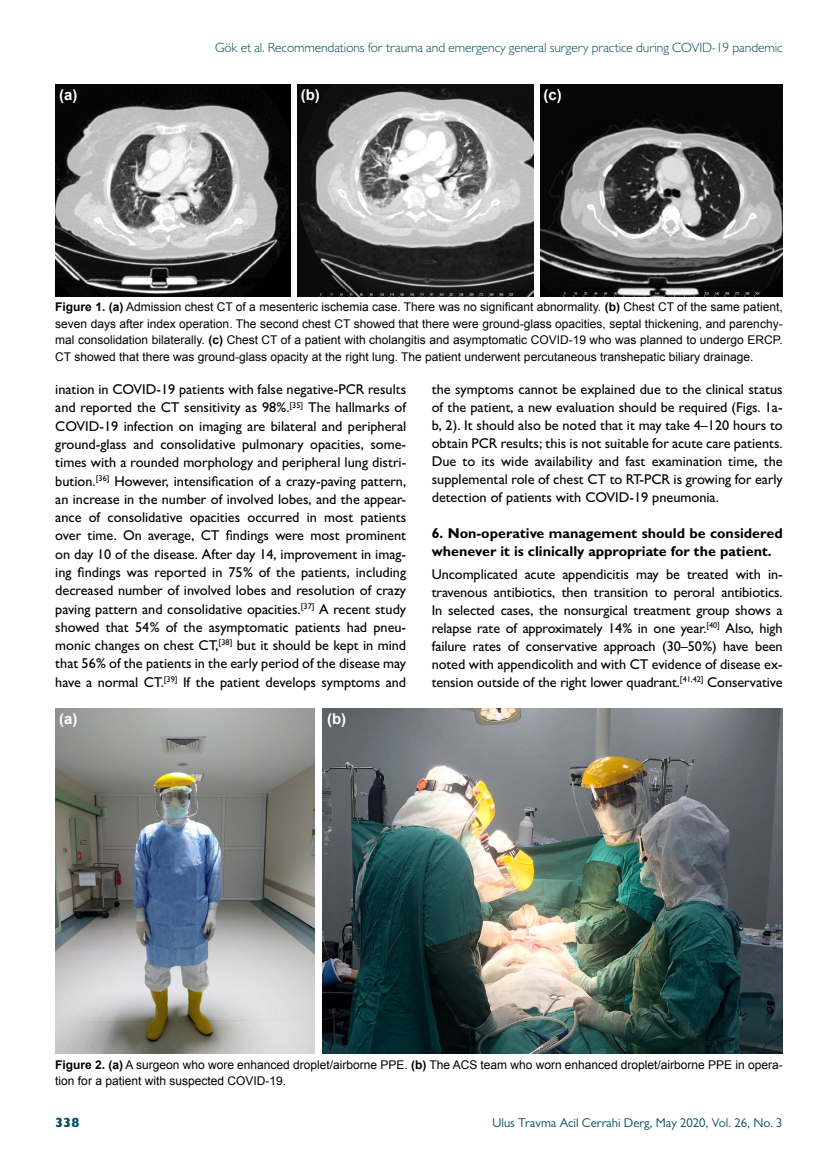
<style>
.page{position:relative;width:838px;height:1170px;background:#fff}
.page>*{position:absolute;margin:0;border:0;box-sizing:border-box;transform-origin:0 0}
.t1{font:700 15px "Arial";color:#fff}
.t2{font:500 14.25px/18.3px "Gill Sans MT Pro";color:#000;text-align:justify}
.t3{font:700 14.25px/18px "Gill Sans MT Pro";color:#000}
.t4{font:300 13.5px "Gill Sans MT Pro";letter-spacing:-.005em;color:#004f5a}
.t5{font:800 13.5px "Gill Sans MT Pro";color:#004f5a}
.t6{font:12.75px "Gill Sans MT Pro";color:#004f5a}
.t7{font:12px/16.5px "Arial";color:#000;text-align:justify}
.s1{font-weight:700}
</style>
<div class="page">
<img style="left:55px;top:85px;width:235px;height:211px">
<img style="left:298px;top:85px;width:235px;height:211px">
<img style="left:540px;top:85px;width:242px;height:211px">
<img style="left:55px;top:708px;width:259px;height:345px">
<img style="left:323px;top:708px;width:459px;height:345px">
<p class="t4" style="left:215px;top:39px;width:569px">Gök et al. Recommendations for trauma and emergency general surgery practice during COVID-19 pandemic</p>
<p class="t1" style="left:59px;top:85px;width:20px">(a)</p>
<p class="t1" style="left:301px;top:85px;width:21px">(b)</p>
<p class="t1" style="left:543px;top:85px;width:20px">(c)</p>
<p class="t7" style="left:55px;top:299px;width:729px"><span class="s1">Figure 1. (a)</span> Admission chest CT of a mesenteric ischemia case. There was no significant abnormality. <span class="s1">(b)</span> Chest CT of the same patient, seven days after index operation. The second chest CT showed that there were ground-glass opacities, septal thickening, and parenchy&shy;mal consolidation bilaterally. <span class="s1">(c)</span> Chest CT of a patient with cholangitis and asymptomatic COVID-19 who was planned to undergo ERCP.<br>CT showed that there was ground-glass opacity at the right lung. The patient underwent percutaneous transhepatic biliary drainage.</p>
<p class="t2" style="left:55px;top:380px;width:352px">ination in COVID-19 patients with false negative-PCR results and reported the CT sensitivity as 98%.<sup>[35]</sup> The hallmarks of COVID-19 infection on imaging are bilateral and peripheral ground-glass and consolidative pulmonary opacities, some&shy;times with a rounded morphology and peripheral lung distri&shy;bution.<sup>[36]</sup> However, intensification of a crazy-paving pattern, an increase in the number of involved lobes, and the appear&shy;ance of consolidative opacities occurred in most patients over time. On average, CT findings were most prominent on day 10 of the disease. After day 14, improvement in imag&shy;ing findings was reported in 75% of the patients, including decreased number of involved lobes and resolution of crazy paving pattern and consolidative opacities.<sup>[37]</sup> A recent study showed that 54% of the asymptomatic patients had pneu&shy;monic changes on chest CT,<sup>[38]</sup> but it should be kept in mind that 56% of the patients in the early period of the disease may have a normal CT.<sup>[39]</sup> If the patient develops symptoms and</p>
<p class="t2" style="left:432px;top:380px;width:352px">the symptoms cannot be explained due to the clinical status of the patient, a new evaluation should be required (Figs. 1a&shy;b, 2). It should also be noted that it may take 4–120 hours to obtain PCR results; this is not suitable for acute care patients.<br>Due to its wide availability and fast examination time, the supplemental role of chest CT to RT-PCR is growing for early detection of patients with COVID-19 pneumonia.</p>
<p class="t3" style="left:432px;top:524px;width:352px">6. Non-operative management should be considered whenever it is clinically appropriate for the patient.</p>
<p class="t2" style="left:432px;top:564px;width:352px">Uncomplicated acute appendicitis may be treated with in&shy;travenous antibiotics, then transition to peroral antibiotics.<br>In selected cases, the nonsurgical treatment group shows a relapse rate of approximately 14% in one year.<sup>[40]</sup> Also, high failure rates of conservative approach (30–50%) have been noted with appendicolith and with CT evidence of disease ex&shy;tension outside of the right lower quadrant.<sup>[41,42]</sup> Conservative</p>
<p class="t1" style="left:59px;top:709px;width:20px">(a)</p>
<p class="t1" style="left:327px;top:709px;width:21px">(b)</p>
<p class="t7" style="left:55px;top:1056px;width:729px"><span class="s1">Figure 2. (a)</span> A surgeon who wore enhanced droplet/airborne PPE. <span class="s1">(b)</span> The ACS team who worn enhanced droplet/airborne PPE in opera&shy;tion for a patient with suspected COVID-19.</p>
<p class="t5" style="left:55px;top:1114px;width:26px">338</p>
<p class="t6" style="left:492px;top:1115px;width:291px">Ulus Travma Acil Cerrahi Derg, May 2020, Vol. 26, No. 3</p>
</div>
